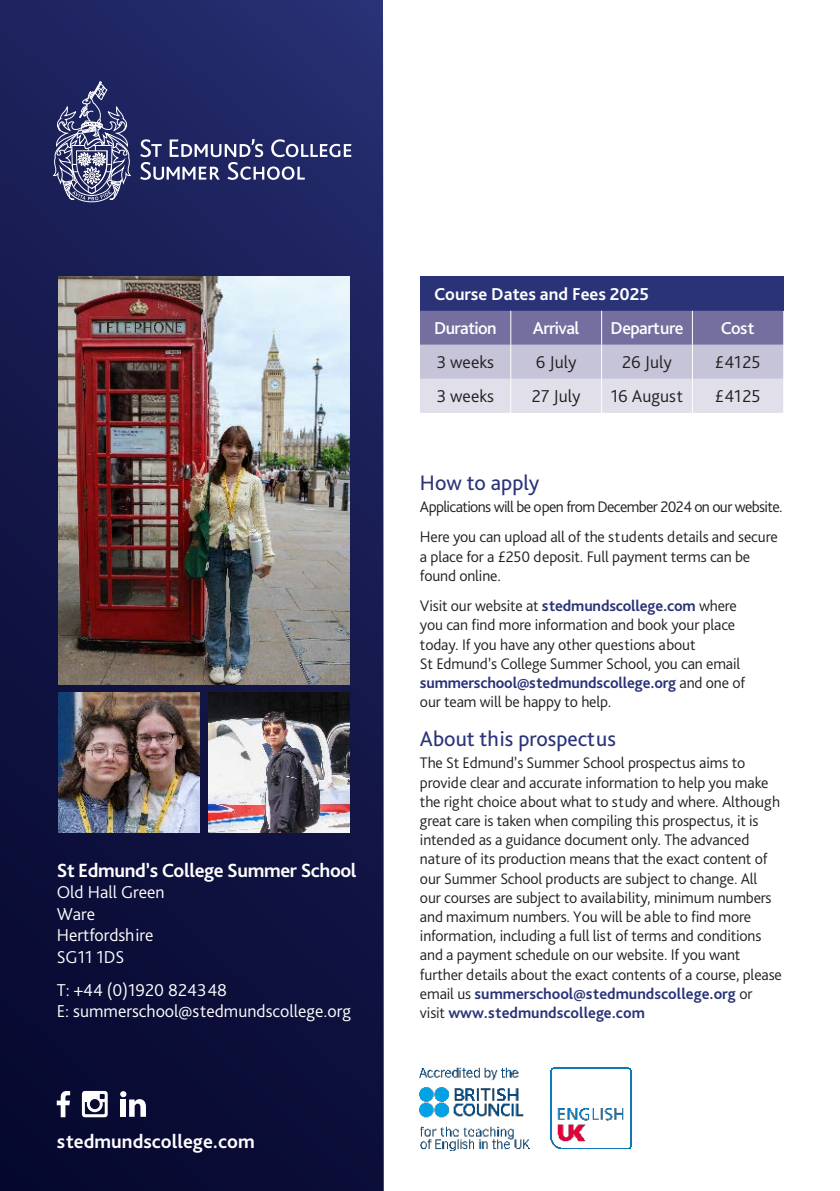
<style>
.page{position:relative;width:840px;height:1191px;background:#fff}
.page>*{position:absolute;margin:0;border:0;box-sizing:border-box;transform-origin:0 0}
.t1{font:22px "Bliss Pro";color:#2a3378}
.t2{font:700 20px "Bliss Pro";letter-spacing:-.02em;color:#fff}
.t3{font:700 20px "Bliss Pro";color:#fff}
.t4{font:300 18px/21.6px "Bliss Pro";color:#fff}
.t5{font:300 18px "Bliss Pro";color:#231f20}
.t6{font:500 18px "Bliss Pro";letter-spacing:-.03em;color:#fff}
.t7{font:700 18px "Bliss Pro";color:#fff}
.t8{font:300 16px/19.2px "Bliss Pro";letter-spacing:-.01em;color:#231f20}
.t9{font:300 16px "Bliss Pro";letter-spacing:-.04em;color:#231f20}
.s1{font-weight:700;color:#2a3378}
</style>
<div class="page">
<div style="left:0;top:0;width:383px;height:1191px;background:linear-gradient(to bottom,#222866,#07082f)"></div>
<div style="left:420px;top:277px;width:362px;height:34px;background:#2a3378"></div>
<svg style="left:420px;top:311px;width:362px;height:102px;background:#b4b1cb"></svg>
<hr style="left:510px;top:311px;width:1px;height:34px;background:#fff">
<hr style="left:600px;top:311px;width:1px;height:34px;background:#fff">
<hr style="left:691px;top:311px;width:1px;height:34px;background:#fff">
<hr style="left:510px;top:345px;width:1px;height:34px;background:#fff">
<hr style="left:600px;top:345px;width:1px;height:34px;background:#fff">
<hr style="left:691px;top:345px;width:1px;height:34px;background:#fff">
<hr style="left:510px;top:379px;width:1px;height:34px;background:#fff">
<hr style="left:600px;top:379px;width:1px;height:34px;background:#fff">
<hr style="left:691px;top:379px;width:1px;height:34px;background:#fff">
<svg style="left:57px;top:1091px;width:13px;height:26px"></svg>
<svg style="left:82px;top:1091px;width:26px;height:26px"></svg>
<svg style="left:120px;top:1091px;width:26px;height:25px"></svg>
<img style="left:58px;top:692px;width:141px;height:141px">
<img style="left:208px;top:692px;width:141px;height:141px">
<img style="left:58px;top:277px;width:291px;height:407px">
<svg style="left:52px;top:82px;width:80px;height:122px;background:#535883"></svg>
<svg style="left:140px;top:139px;width:211px;height:41px;background:#515685"></svg>
<img style="left:420px;top:1067px;width:109px;height:83px">
<img style="left:550px;top:1067px;width:81px;height:81px">
<p class="t2" style="left:57px;top:857px;width:301px">St Edmund’s College Summer School</p>
<p class="t4" style="left:57px;top:881px;width:109px">Old Hall Green<br>Ware<br>Hertfordshire<br>SG11 1DS</p>
<p class="t4" style="left:57px;top:978px;width:172px">T: +44 (0)1920 824348</p>
<p class="t4" style="left:57px;top:1000px;width:295px">E: summerschool@stedmundscollege.org</p>
<p class="t3" style="left:57px;top:1129px;width:199px">stedmundscollege.com</p>
<p class="t7" style="left:434px;top:283px;width:216px">Course Dates and Fees 2025</p>
<p class="t6" style="left:434px;top:317px;width:64px">Duration</p>
<p class="t6" style="left:532px;top:317px;width:48px">Arrival</p>
<p class="t6" style="left:610px;top:317px;width:74px">Departure</p>
<p class="t6" style="left:720px;top:317px;width:35px">Cost</p>
<p class="t5" style="left:436px;top:351px;width:59px">3 weeks</p>
<p class="t5" style="left:535px;top:351px;width:42px">6 July</p>
<p class="t5" style="left:621px;top:351px;width:51px">26 July</p>
<p class="t5" style="left:714px;top:351px;width:47px">£4125</p>
<p class="t5" style="left:436px;top:385px;width:59px">3 weeks</p>
<p class="t5" style="left:531px;top:385px;width:50px">27 July</p>
<p class="t5" style="left:610px;top:385px;width:74px">16 August</p>
<p class="t5" style="left:714px;top:385px;width:47px">£4125</p>
<p class="t1" style="left:420px;top:469px;width:121px">How to apply</p>
<p class="t9" style="left:420px;top:496px;width:364px">Applications will be open from December 2024 on our website.</p>
<p class="t8" style="left:420px;top:527px;width:359px">Here you can upload all of the students details and secure a place for a £250 deposit. Full payment terms can be found online.</p>
<p class="t8" style="left:420px;top:596px;width:326px">Visit our website at <span class="s1">stedmundscollege.com</span> where you can find more information and book your place today. If you have any other questions about<br>St Edmund’s College Summer School, you can email <span class="s1">summerschool@stedmundscollege.org</span> and one of our team will be happy to help.</p>
<p class="t1" style="left:420px;top:725px;width:197px">About this prospectus</p>
<p class="t8" style="left:420px;top:753px;width:363px">The St Edmund’s Summer School prospectus aims to provide clear and accurate information to help you make the right choice about what to study and where. Although great care is taken when compiling this prospectus, it is intended as a guidance document only. The advanced nature of its production means that the exact content of our Summer School products are subject to change. All our courses are subject to availability, minimum numbers and maximum numbers. You will be able to find more information, including a full list of terms and conditions and a payment schedule on our website. If you want further details about the exact contents of a course, please email us <span class="s1">summerschool@stedmundscollege.org</span> or<br>visit <span class="s1">www.stedmundscollege.com</span></p>
</div>
